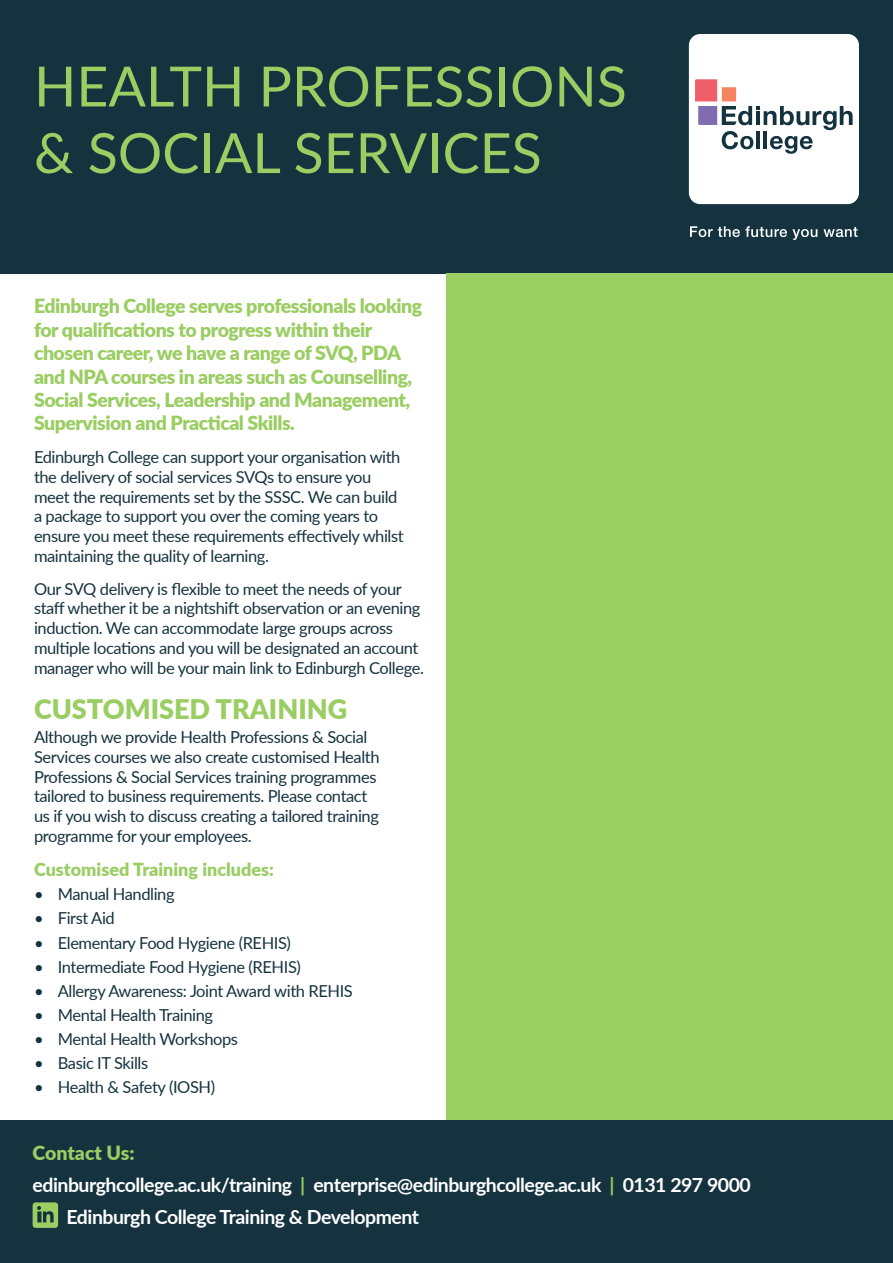
<style>
.page{position:relative;width:893px;height:1263px;background:#fff}
.page>*{position:absolute;margin:0;border:0;box-sizing:border-box;transform-origin:0 0}
.t1{font:55.5px/66.6px "Lato";color:#9acd62}
.t2{font:900 27px "Lato";color:#9acd62}
.t3{font:900 19.5px/23.4px "Lato";letter-spacing:-.025em;color:#9acd62}
.t4{font:700 19.5px "Lato";letter-spacing:-.025em;color:#fff}
.t5{font:900 19.5px "Lato";color:#9acd62}
.t6{font:900 18px "Lato";color:#9acd62}
.t7{font:16.5px/19.8px "Lato";letter-spacing:-.025em;color:#15333f}
.s1{color:#9acd62}
</style>
<div class="page">
<div style="left:0;top:0;width:893px;height:274px;background:#15333f"></div>
<div style="left:689px;top:34px;width:170px;height:170px;background:#fff;border-radius:11px"></div>
<svg style="left:695px;top:79px;width:158px;height:75px"></svg>
<svg style="left:690px;top:226px;width:127px;height:14px"></svg>
<svg style="left:823px;top:227px;width:35px;height:10px"></svg>
<div style="left:446px;top:274px;width:447px;height:989px;background:#9acd62"></div>
<div style="left:0;top:1120px;width:893px;height:143px;background:#15333f"></div>
<svg style="left:33px;top:1202px;width:25px;height:26px"></svg>
<h1 class="t1" style="left:34px;top:51px;width:594px">HEALTH PROFESSIONS &amp; SOCIAL SERVICES</h1>
<p class="t3" style="left:34px;top:294px;width:390px">Edinburgh College serves professionals looking for qualifications to progress within their chosen career, we have a range of SVQ, PDA and NPA courses in areas such as Counselling, Social Services, Leadership and Management, Supervision and Practical Skills.</p>
<p class="t7" style="left:34px;top:446px;width:371px">Edinburgh College can support your organisation with the delivery of social services SVQs to ensure you meet the requirements set by the SSSC. We can build a package to support you over the coming years to ensure you meet these requirements effectively whilst maintaining the quality of learning.</p>
<p class="t7" style="left:34px;top:578px;width:391px">Our SVQ delivery is flexible to meet the needs of your staff whether it be a nightshift observation or an evening induction. We can accommodate large groups across multiple locations and you will be designated an account manager who will be your main link to Edinburgh College.</p>
<h2 class="t2" style="left:34px;top:689px;width:315px">CUSTOMISED TRAINING</h2>
<p class="t7" style="left:34px;top:726px;width:347px">Although we provide Health Professions &amp; Social Services courses we also create customised Health Professions &amp; Social Services training programmes tailored to business requirements. Please contact us if you wish to discuss creating a tailored training programme for your employees.</p>
<p class="t6" style="left:34px;top:856px;width:241px">Customised Training includes:</p>
<p class="t7" style="left:34px;top:884px;width:142px">• Manual Handling</p>
<p class="t7" style="left:34px;top:908px;width:82px">• First Aid</p>
<p class="t7" style="left:34px;top:932px;width:259px">• Elementary Food Hygiene (REHIS)</p>
<p class="t7" style="left:34px;top:956px;width:268px">• Intermediate Food Hygiene (REHIS)</p>
<p class="t7" style="left:34px;top:980px;width:320px">• Allergy Awareness: Joint Award with REHIS</p>
<p class="t7" style="left:34px;top:1004px;width:181px">• Mental Health Training</p>
<p class="t7" style="left:34px;top:1028px;width:206px">• Mental Health Workshops</p>
<p class="t7" style="left:34px;top:1052px;width:116px">• Basic IT Skills</p>
<p class="t7" style="left:34px;top:1076px;width:183px">• Health &amp; Safety (IOSH)</p>
<p class="t5" style="left:33px;top:1138px;width:104px">Contact Us:</p>
<p class="t4" style="left:33px;top:1170px;width:720px">edinburghcollege.ac.uk/training <span class="s1">|</span> enterprise@edinburghcollege.ac.uk <span class="s1">|</span> 0131 297 9000</p>
<p class="t4" style="left:67px;top:1202px;width:354px">Edinburgh College Training &amp; Development</p>
</div>
